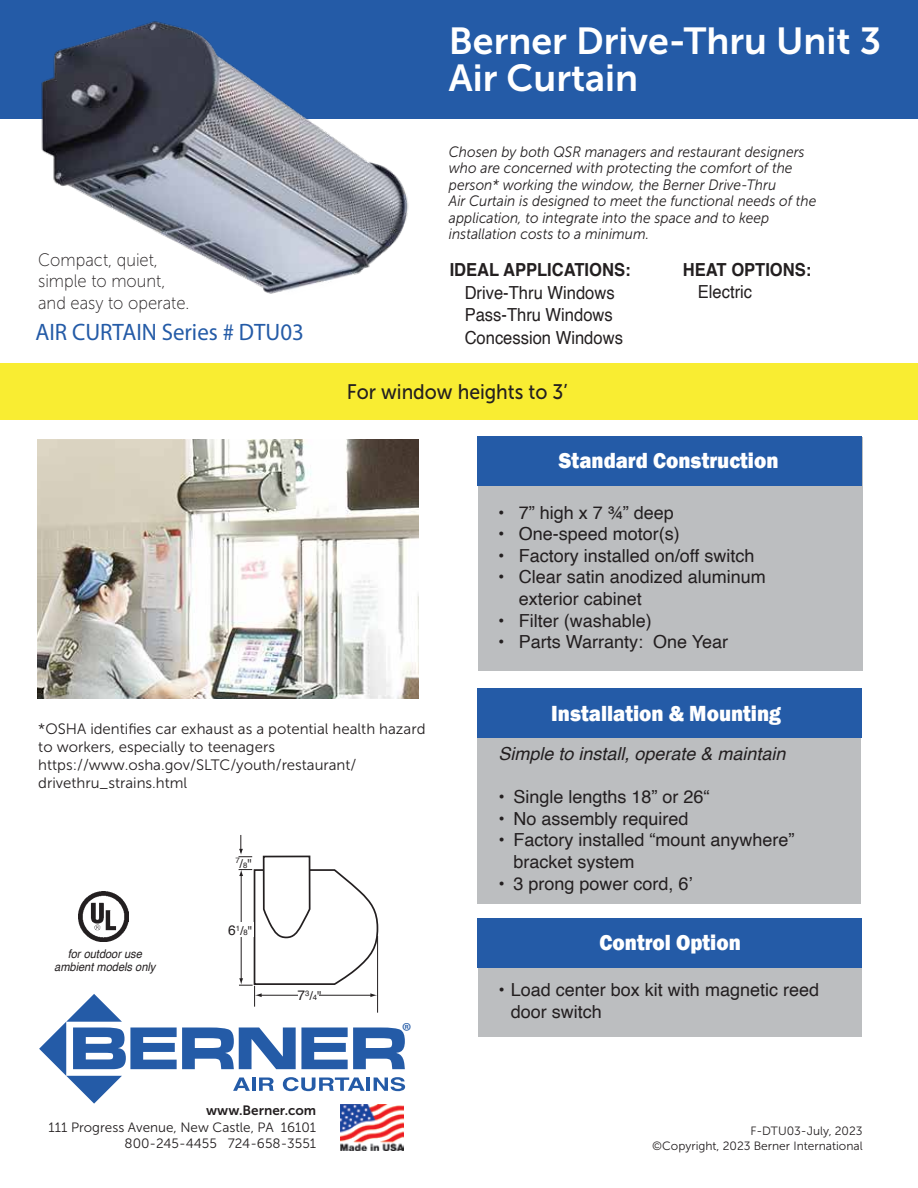
<style>
.page{position:relative;width:918px;height:1188px;background:#fff}
.page>*{position:absolute;margin:0;border:0;box-sizing:border-box;transform-origin:0 0}
.t1{font:37.5px/37.5px "Museo Sans 700";color:#fff}
.t2{font:23.85px "Myriad Pro";color:#245ba7;scale:.96 1}
.t3{font:23.4px "Myriad Pro";color:#245ba7}
.t4{font:800 22.5px "Franklin Gothic";color:#fff;scale:.92 1}
.t5{font:21px "Museo Sans 500";color:#231f20;scale:.92 1}
.t6{font:18px/21.6px "Helvetica";color:#231f20}
.t7{font:18px/22.5px "Helvetica";color:#231f20;scale:.92 1}
.t8{font:18px/21.6px "Museo Sans 100";color:#231f20;scale:.92 1}
.t9{font:italic 18px "Helvetica";color:#231f20}
.t10{font:700 18px "Helvetica";color:#231f20;scale:.92 1}
.t11{font:italic 15px/16.5px "Museo Sans 300";color:#231f20;scale:.92 1}
.t12{font:15px/18px "Museo Sans 300";color:#231f20}
.t13{font:13.5px/16.2px "Museo Sans 300";color:#231f20;text-align:right}
.t14{font:13.5px "Museo Sans 700";color:#231f20}
.t15{font:12px/14.4px "Museo Sans 300";color:#231f20;text-align:right}
.t16{font:italic 12px/13.5px "Helvetica";color:#231f20;text-align:center;scale:.92 1}
.t17{font:7.65px "Helvetica";color:#231f20}
.s1{font-size:12.3px}
.s2{font-size:13.65px}
</style>
<div class="page">
<div style="left:0;top:363px;width:918px;height:57px;background:#f9ed32"></div>
<div style="left:478px;top:942px;width:384px;height:95px;background:#bcbec0"></div>
<div style="left:478px;top:737px;width:383px;height:167px;background:#bcbec0"></div>
<div style="left:478px;top:918px;width:384px;height:50px;background:#245ba7"></div>
<div style="left:478px;top:689px;width:384px;height:49px;background:#245ba7"></div>
<div style="left:478px;top:438px;width:384px;height:233px;background:#bcbec0"></div>
<div style="left:478px;top:436px;width:384px;height:49px;background:#245ba7"></div>
<img style="left:38px;top:439px;width:380px;height:259px">
<svg style="left:39px;top:835px;width:366px;height:316px"></svg>
<img style="left:341px;top:1105px;width:63px;height:46px">
<div style="left:0;top:0;width:918px;height:119px;background:#245ba7"></div>
<img style="left:41px;top:21px;width:368px;height:273px">
<h1 class="t1" style="left:449px;top:22px;width:434px">Berner Drive-Thru Unit 3<br>Air Curtain</h1>
<p class="t11" style="left:449px;top:143px;width:401px">Chosen by both QSR managers and restaurant designers who are concerned with protecting the comfort of the person* working the window, the Berner Drive-Thru<br>Air Curtain is designed to meet the functional needs of the application, to integrate into the space and to keep installation costs to a minimum.</p>
<p class="t8" style="left:38px;top:249px;width:166px">Compact, quiet, simple to mount, and easy to operate.</p>
<p class="t10" style="left:683px;top:255px;width:141px">HEAT OPTIONS:</p>
<p class="t10" style="left:450px;top:255px;width:198px">IDEAL APPLICATIONS:</p>
<p class="t7" style="left:465px;top:282px;width:174px">Drive-Thru Windows<br>Pass-Thru Windows<br>Concession Windows</p>
<p class="t7" style="left:698px;top:281px;width:61px">Electric</p>
<h2 class="t2" style="left:35px;top:317px;width:281px">AIR CURTAIN Series # DTU03</h2>
<p class="t5" style="left:347px;top:380px;width:242px">For window heights to 3’</p>
<p class="t12" style="left:38px;top:719px;width:389px">*OSHA identifies car exhaust as a potential health hazard to workers, especially to teenagers https://www.osha.gov/SLTC/youth/restaurant/ drivethru_strains.html</p>
<p class="t17" style="left:235px;top:857px;width:18px">7<span class="s1">/</span>8<span class="s1">"</span></p>
<p class="t16" style="left:54px;top:947px;width:112px">for outdoor use ambient models only</p>
<p class="t17" style="left:228px;top:924px;width:25px"><span class="s2">6</span>1<span class="s1">/</span>8<span class="s1">"</span></p>
<p class="t17" style="left:297px;top:989px;width:25px"><span class="s2">7</span>3<span class="s1">/</span>4<span class="s1">"</span></p>
<p class="t14" style="left:206px;top:1103px;width:112px">www.Berner.com</p>
<p class="t13" style="left:49px;top:1119px;width:269px">111 Progress Avenue, New Castle, PA 16101<br>800-245-4455 724-658-3551</p>
<p class="t3" style="left:402px;top:1016px;width:11px">®</p>
<p class="t4" style="left:559px;top:446px;width:240px">Standard Construction</p>
<p class="t6" style="left:498px;top:502px;width:177px">• 7” high x 7 ¾” deep</p>
<p class="t6" style="left:498px;top:524px;width:183px">• One-speed motor(s)</p>
<p class="t6" style="left:498px;top:545px;width:258px">• Factory installed on/off switch</p>
<p class="t6" style="left:519px;top:567px;width:249px;text-indent:-20px">• Clear satin anodized aluminum exterior cabinet</p>
<p class="t6" style="left:498px;top:610px;width:155px">• Filter (washable)</p>
<p class="t6" style="left:498px;top:632px;width:231px">• Parts Warranty: One Year</p>
<p class="t4" style="left:551px;top:698px;width:251px">Installation &amp; Mounting</p>
<p class="t9" style="left:498px;top:739px;width:289px">Simple to install, operate &amp; maintain</p>
<p class="t6" style="left:498px;top:787px;width:213px">• Single lengths 18” or 26“</p>
<p class="t6" style="left:498px;top:808px;width:192px">• No assembly required</p>
<p class="t6" style="left:513px;top:830px;width:283px;text-indent:-15px">• Factory installed “mount anywhere” bracket system</p>
<p class="t6" style="left:498px;top:873px;width:196px">• 3 prong power cord, 6’</p>
<p class="t4" style="left:600px;top:928px;width:155px">Control Option</p>
<p class="t6" style="left:511px;top:980px;width:310px;text-indent:-12px">• Load center box kit with magnetic reed door switch</p>
<p class="t15" style="left:652px;top:1124px;width:212px">F-DTU03-July, 2023<br>©Copyright, 2023 Berner International</p>
</div>
